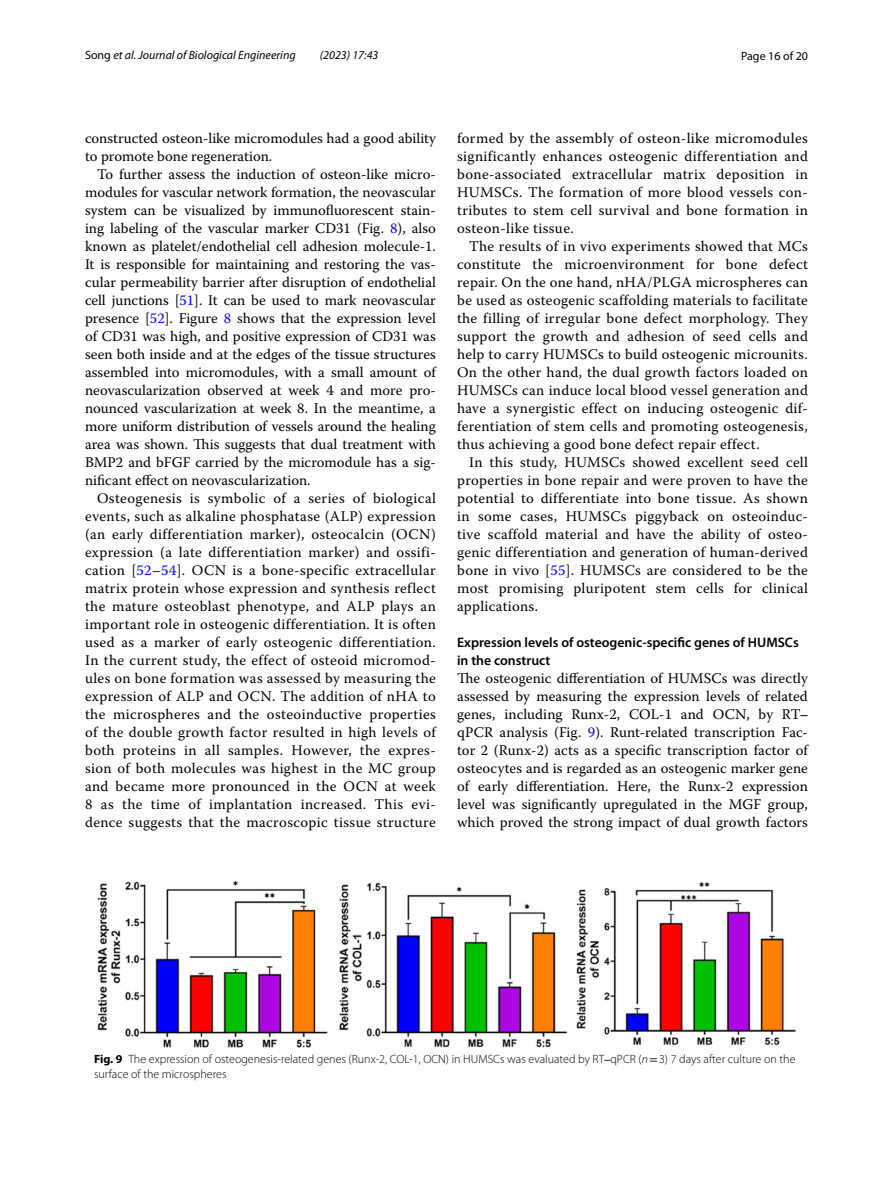
<style>
.page{position:relative;width:893px;height:1187px;background:#fff}
.page>*{position:absolute;margin:0;border:0;box-sizing:border-box;transform-origin:0 0}
.t1{font:14.7px/18px "Warnock Pro";letter-spacing:.015em;color:#000;text-align:justify}
.t2{font:600 13.8px/18px "Myriad Pro";color:#000}
.t3{font:300 12px/15px "Myriad Pro";color:#000}
.t4{font:italic 12px "Myriad Pro";color:#000}
.t5{font:12px "Myriad Pro";color:#000}
.s1{font-style:normal}
.s2{color:#00f}
.s3{font-family:"STIX Math"}
.s4{font-weight:700}
.s5{font-family:"STIX Math";font-weight:400}
.s6{font-style:italic}
.s7{font-family:"STIX";font-weight:400}
</style>
<div class="page">
<img style="left:97px;top:880px;width:699px;height:167px">
<p class="t4" style="left:85px;top:48px;width:212px"><span class="s1">Song</span> et al. Journal of Biological Engineering</p>
<p class="t4" style="left:320px;top:48px;width:60px">(2023) 17:43</p>
<p class="t5" style="left:741px;top:48px;width:68px">Page 16 of 20</p>
<p class="t1" style="left:85px;top:128px;width:352px">constructed osteon-like micromodules had a good ability to promote bone regeneration.</p>
<p class="t1" style="left:85px;top:164px;width:352px;text-indent:12px">To further assess the induction of osteon-like micro&shy;modules for vascular network formation, the neovascular system can be visualized by immunofluorescent stain&shy;ing labeling of the vascular marker CD31 (Fig. <span class="s2">8</span>), also known as platelet/endothelial cell adhesion molecule-1.<br>It is responsible for maintaining and restoring the vas&shy;cular permeability barrier after disruption of endothelial cell junctions [<span class="s2">51</span>]. It can be used to mark neovascular presence [<span class="s2">52</span>]. Figure <span class="s2">8</span> shows that the expression level of CD31 was high, and positive expression of CD31 was seen both inside and at the edges of the tissue structures assembled into micromodules, with a small amount of neovascularization observed at week 4 and more pro&shy;nounced vascularization at week 8. In the meantime, a more uniform distribution of vessels around the healing area was shown. This suggests that dual treatment with BMP2 and bFGF carried by the micromodule has a sig&shy;nificant effect on neovascularization.</p>
<p class="t1" style="left:85px;top:488px;width:352px;text-indent:12px">Osteogenesis is symbolic of a series of biological events, such as alkaline phosphatase (ALP) expression (an early differentiation marker), osteocalcin (OCN) expression (a late differentiation marker) and ossifi&shy;cation [<span class="s2">52</span>–<span class="s2">54</span>]. OCN is a bone-specific extracellular matrix protein whose expression and synthesis reflect the mature osteoblast phenotype, and ALP plays an important role in osteogenic differentiation. It is often used as a marker of early osteogenic differentiation.<br>In the current study, the effect of osteoid micromod&shy;ules on bone formation was assessed by measuring the expression of ALP and OCN. The addition of nHA to the microspheres and the osteoinductive properties of the double growth factor resulted in high levels of both proteins in all samples. However, the expres&shy;sion of both molecules was highest in the MC group and became more pronounced in the OCN at week 8 as the time of implantation increased. This evi&shy;dence suggests that the macroscopic tissue structure</p>
<p class="t1" style="left:457px;top:128px;width:352px">formed by the assembly of osteon-like micromodules significantly enhances osteogenic differentiation and bone-associated extracellular matrix deposition in HUMSCs. The formation of more blood vessels con&shy;tributes to stem cell survival and bone formation in osteon-like tissue.</p>
<p class="t1" style="left:457px;top:236px;width:352px;text-indent:12px">The results of in vivo experiments showed that MCs constitute the microenvironment for bone defect repair. On the one hand, nHA/PLGA microspheres can be used as osteogenic scaffolding materials to facilitate the filling of irregular bone defect morphology. They support the growth and adhesion of seed cells and help to carry HUMSCs to build osteogenic microunits.<br>On the other hand, the dual growth factors loaded on HUMSCs can induce local blood vessel generation and have a synergistic effect on inducing osteogenic dif&shy;ferentiation of stem cells and promoting osteogenesis, thus achieving a good bone defect repair effect.</p>
<p class="t1" style="left:457px;top:452px;width:352px;text-indent:12px">In this study, HUMSCs showed excellent seed cell properties in bone repair and were proven to have the potential to differentiate into bone tissue. As shown in some cases, HUMSCs piggyback on osteoinduc&shy;tive scaffold material and have the ability of osteo&shy;genic differentiation and generation of human-derived bone in vivo [<span class="s2">55</span>]. HUMSCs are considered to be the most promising pluripotent stem cells for clinical applications.</p>
<p class="t2" style="left:457px;top:633px;width:343px">Expression levels of osteogenic‑specific genes of HUMSCs in the construct</p>
<p class="t1" style="left:457px;top:668px;width:352px">The osteogenic differentiation of HUMSCs was directly assessed by measuring the expression levels of related genes, including Runx-2, COL-1 and OCN, by RT<span class="s3">‒ </span>qPCR analysis (Fig. <span class="s2">9</span>). Runt-related transcription Fac&shy;tor 2 (Runx-2) acts as a specific transcription factor of osteocytes and is regarded as an osteogenic marker gene of early differentiation. Here, the Runx-2 expression level was significantly upregulated in the MGF group, which proved the strong impact of dual growth factors</p>
<p class="t3" style="left:94px;top:1051px;width:703px"><span class="s4">Fig. 9</span> The expression of osteogenesis-related genes (Runx-2, COL-1, OCN) in HUMSCs was evaluated by RT<span class="s5">‒</span>qPCR (<span class="s6">n</span><span class="s7">=</span>3) 7 days after culture on the surface of the microspheres</p>
</div>
